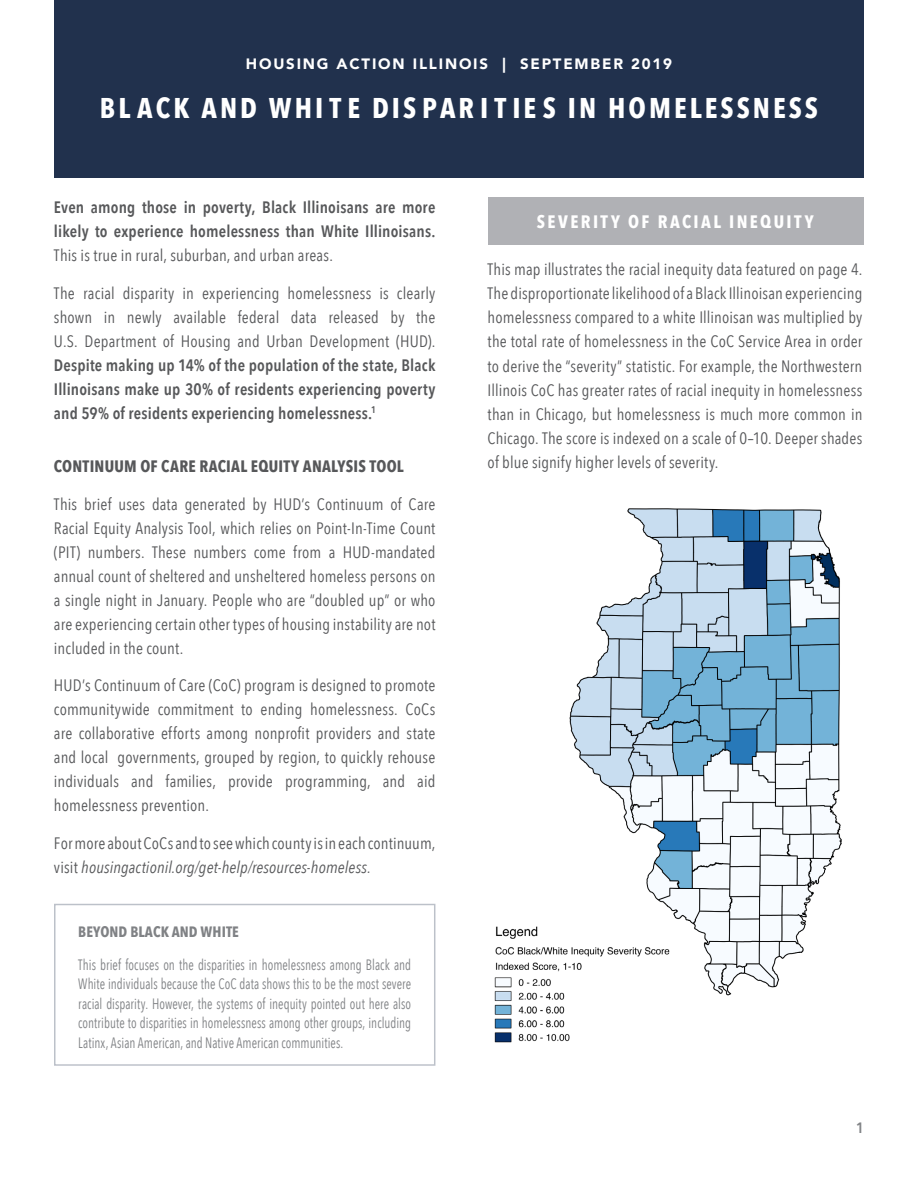
<style>
.page{position:relative;width:918px;height:1188px;background:#fff}
.page>*{position:absolute;margin:0;border:0;box-sizing:border-box;transform-origin:0 0}
.Address{font:700 28.5px "Avenir Next Condensed";letter-spacing:.105em;color:#fff}
.Address-2{font:700 18px "Avenir Next Condensed";letter-spacing:.135em;color:#fff}
.Address-3{font:16.5px/24px "Avenir Next Condensed";letter-spacing:.01em;color:#57585a;text-align:justify}
.Address-4{font:600 16.5px/24px "Avenir Next Condensed";letter-spacing:.01em;color:#57585a;text-align:justify}
.Address-5{font:700 16.5px "Avenir Next Condensed";letter-spacing:.015em;color:#57585a}
.Address-6{font:15px/19.5px "Avenir Next Condensed";letter-spacing:.005em;color:#808285;text-align:justify;scale:.85 1}
.Address-7{font:900 15px "Avenir";letter-spacing:.12em;color:#fff}
.Address-8{font:700 15px "Avenir Next Condensed";letter-spacing:.005em;color:#808285}
.Address-9{font:600 15px "Avenir Next Condensed";color:#808285}
.s1{font-weight:400}
.s2{font-weight:600}
.s3{font-style:italic}
</style>
<div class="page">
<div style="left:54px;top:0;width:810px;height:178px;background:#21314d"></div>
<div style="left:488px;top:197px;width:376px;height:48px;background:#b0b1b5"></div>
<img style="left:569px;top:508px;width:273px;height:488px">
<img style="left:494px;top:925px;width:180px;height:118px">
<p class="Address-7" style="left:246px;top:51px;width:428px">HOUSING ACTION ILLINOIS | SEPTEMBER 2019</p>
<p class="Address" style="left:100px;top:91px;width:720px">BL ACK AND WHI T E DISPARI T IE S IN HOMELESSNESS</p>
<p class="Address-4" style="left:54px;top:195px;width:383px">Even among those in poverty, Black Illinoisans are more likely to experience homelessness than White Illinoisans.<br><span class="s1">This is true in rural, suburban, and urban areas.</span></p>
<p class="Address-3" style="left:54px;top:280px;width:383px">The racial disparity in experiencing homelessness is clearly shown in newly available federal data released by the U.S. Department of Housing and Urban Development (HUD).<br><span class="s2">Despite making up 14% of the population of the state, Black Illinoisans make up 30% of residents experiencing poverty and 59% of residents experiencing homelessness.</span><sup>1</sup></p>
<p class="Address-5" style="left:54px;top:456px;width:351px">CONTINUUM OF CARE RACIAL EQUITY ANALYSIS TOOL</p>
<p class="Address-3" style="left:54px;top:491px;width:383px">This brief uses data generated by HUD’s Continuum of Care Racial Equity Analysis Tool, which relies on Point-In-Time Count (PIT) numbers. These numbers come from a HUD-mandated annual count of sheltered and unsheltered homeless persons on a single night in January. People who are “doubled up” or who are experiencing certain other types of housing instability are not included in the count.</p>
<p class="Address-3" style="left:54px;top:673px;width:383px">HUD’s Continuum of Care (CoC) program is designed to promote communitywide commitment to ending homelessness. CoCs are collaborative efforts among nonprofit providers and state and local governments, grouped by region, to quickly rehouse individuals and families, provide programming, and aid homelessness prevention.</p>
<p class="Address-3" style="left:54px;top:830px;width:383px">For more about CoCs and to see which county is in each continuum, visit <span class="s3">housingactionil.org/get-help/resources-homeless.</span></p>
<p class="Address-8" style="left:78px;top:922px;width:162px">BEYOND BLACK AND WHITE</p>
<p class="Address-6" style="left:78px;top:954px;width:393px">This brief focuses on the disparities in homelessness among Black and White individuals because the CoC data shows this to be the most severe racial disparity. However, the systems of inequity pointed out here also contribute to disparities in homelessness among other groups, including Latinx, Asian American, and Native American communities.</p>
<p class="Address-2" style="left:537px;top:211px;width:278px">SEVERITY OF RACIAL INEQUITY</p>
<p class="Address-3" style="left:488px;top:257px;width:376px">This map illustrates the racial inequity data featured on page 4.<br>The disproportionate likelihood of a Black Illinoisan experiencing homelessness compared to a white Illinoisan was multiplied by the total rate of homelessness in the CoC Service Area in order to derive the “severity” statistic. For example, the Northwestern Illinois CoC has greater rates of racial inequity in homelessness than in Chicago, but homelessness is much more common in Chicago. The score is indexed on a scale of 0–10. Deeper shades of blue signify higher levels of severity.</p>
<p class="Address-9" style="left:856px;top:1115px;width:9px">1</p>
</div>
